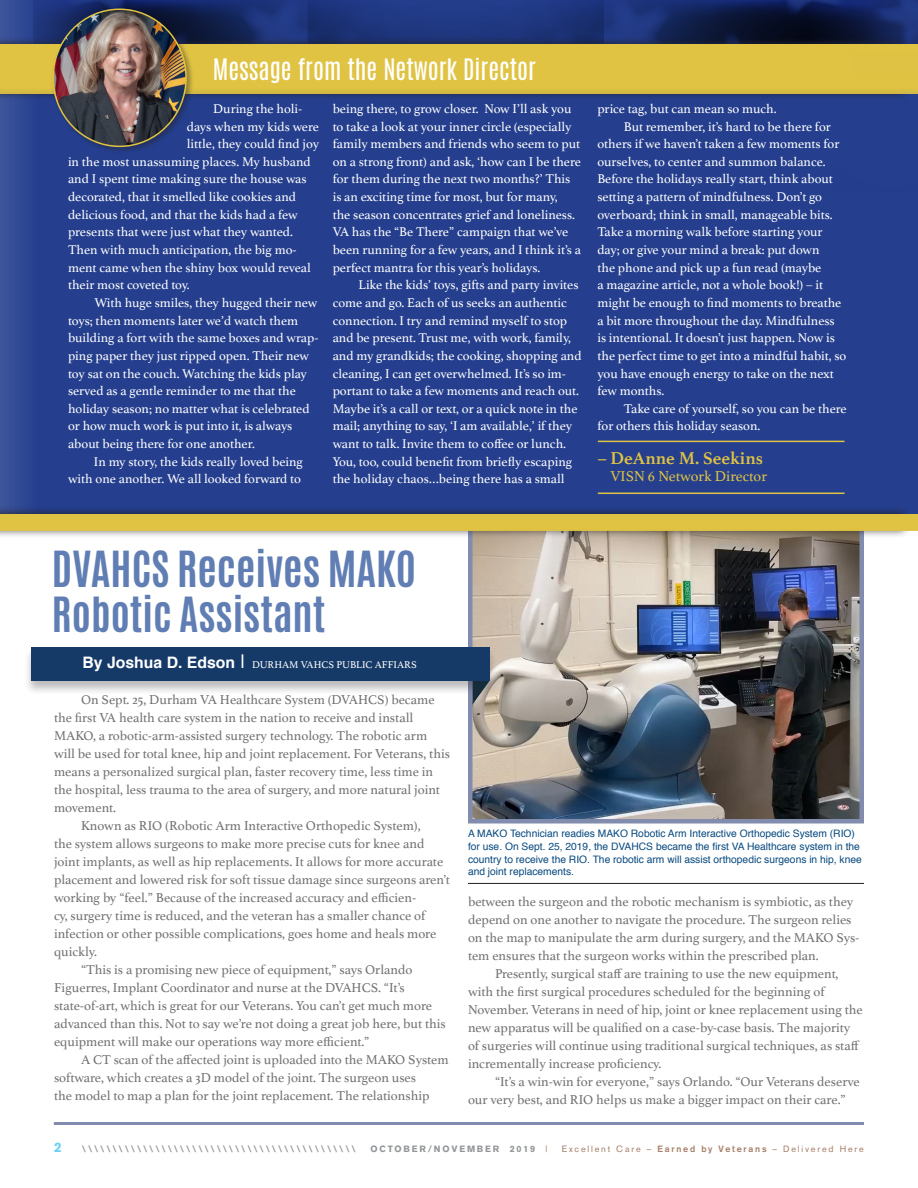
<style>
.page{position:relative;width:918px;height:1188px;background:#fff}
.page>*{position:absolute;margin:0;border:0;box-sizing:border-box;transform-origin:0 0}
.t1{font:700 41.55px "Antonio";color:#607eb4}
.t2{font:700 40.5px "Antonio";color:#607eb4}
.t3{font:24.75px "Antonio";color:#fff}
.Main_Paragraph_Syle{font:700 18px "Athelas";color:#e0c343}
.Main_Paragraph_Syle-2{font:15px "Athelas";color:#e0c343}
.Main_Paragraph_Syle-3{font:13.5px/18px "Athelas";color:#717171}
.t4{font:900 13.5px "Akzidenz Grotesk";color:#6bcff6}
.Main_Paragraph_Syle-4{font:13.2px/17.7px "Athelas";color:#fff}
.Byline_Style_1{font:10.35px "Athelas";color:#fff}
.t5{font:10.2px/12.9px "Helvetica";color:#08497f}
.t6{font:900 9px "Akzidenz Grotesk";letter-spacing:.2em;color:#939598}
.t7{font:9px "Akzidenz Grotesk";letter-spacing:.2em;color:#a77e68}
.s1{font-family:"Helvetica";font-weight:700;font-size:15.75px}
.s2{font-family:"Helvetica";font-size:18.9px}
.s3{font-weight:400;color:#a77e68}
.s4{font-weight:700}
</style>
<div class="page">
<img style="left:473px;top:538px;width:386px;height:281px">
<div style="left:468px;top:523px;width:396px;height:301px;border:4px solid #828caf"></div>
<div style="left:0;top:0;width:918px;height:523px;background:#253f8e"></div>
<div style="left:0;top:36px;width:911px;height:66px;background:#231f20;opacity:.75"></div>
<div style="left:0;top:44px;width:918px;height:50px;background:#e0c343"></div>
<div style="left:51px;top:7px;width:143px;height:148px;background:#231f20;opacity:.4"></div>
<img style="left:54px;top:9px;width:132px;height:137px">
<hr style="left:598px;top:493px;width:247px;height:1px;background:#e0c343">
<hr style="left:598px;top:441px;width:247px;height:1px;background:#e0c343">
<div style="left:24px;top:647px;width:474px;height:48px;background:#231f20;opacity:.3"></div>
<div style="left:31px;top:648px;width:459px;height:33px;background:#163a68"></div>
<hr style="left:54px;top:1122px;width:810px;height:3px;background:#828caf">
<div style="left:0;top:505px;width:911px;height:33px;background:#231f20;opacity:.75"></div>
<div style="left:0;top:514px;width:918px;height:17px;background:#e0c343"></div>
<hr style="left:468px;top:883px;width:396px;height:1px;background:#231f20">
<svg style="left:473px;top:681px;width:17px;height:23px"></svg>
<p class="t3" style="left:213px;top:51px;width:325px">Message from the Network Director</p>
<p class="Main_Paragraph_Syle-4" style="left:213px;top:99px;width:91px">During the holi-</p>
<p class="Main_Paragraph_Syle-4" style="left:187px;top:117px;width:134px">days when my kids were</p>
<p class="Main_Paragraph_Syle-4" style="left:187px;top:135px;width:134px">little, they could find joy</p>
<p class="Main_Paragraph_Syle-4" style="left:68px;top:152px;width:244px">in the most unassuming places. My husband</p>
<p class="Main_Paragraph_Syle-4" style="left:68px;top:170px;width:240px">and I spent time making sure the house was</p>
<p class="Main_Paragraph_Syle-4" style="left:68px;top:188px;width:230px">decorated, that it smelled like cookies and</p>
<p class="Main_Paragraph_Syle-4" style="left:68px;top:205px;width:231px">delicious food, and that the kids had a few</p>
<p class="Main_Paragraph_Syle-4" style="left:68px;top:223px;width:226px">presents that were just what they wanted.</p>
<p class="Main_Paragraph_Syle-4" style="left:68px;top:240px;width:230px">Then with much anticipation, the big mo-</p>
<p class="Main_Paragraph_Syle-4" style="left:68px;top:258px;width:244px">ment came when the shiny box would reveal</p>
<p class="Main_Paragraph_Syle-4" style="left:68px;top:276px;width:123px">their most coveted toy.</p>
<p class="Main_Paragraph_Syle-4" style="left:68px;top:293px;width:252px;text-indent:26px">With huge smiles, they hugged their new toys; then moments later we’d watch them building a fort with the same boxes and wrap&shy;ping paper they just ripped open. Their new toy sat on the couch. Watching the kids play served as a gentle reminder to me that the holiday season; no matter what is celebrated or how much work is put into it, is always about being there for one another.</p>
<p class="Main_Paragraph_Syle-4" style="left:68px;top:452px;width:236px;text-align:right">In my story, the kids really loved being with one another. We all looked forward to</p>
<p class="Main_Paragraph_Syle-4" style="left:333px;top:99px;width:250px">being there, to grow closer. Now I’ll ask you to take a look at your inner circle (especially family members and friends who seem to put on a strong front) and ask, ‘how can I be there for them during the next two months?’ This is an exciting time for most, but for many,<br>the season concentrates grief and loneliness.<br>VA has the “Be There” campaign that we’ve been running for a few years, and I think it’s a perfect mantra for this year’s holidays.</p>
<p class="Main_Paragraph_Syle-4" style="left:333px;top:276px;width:250px;text-indent:26px">Like the kids’ toys, gifts and party invites come and go. Each of us seeks an authentic connection. I try and remind myself to stop and be present. Trust me, with work, family, and my grandkids; the cooking, shopping and cleaning, I can get overwhelmed. It’s so im&shy;portant to take a few moments and reach out.<br>Maybe it’s a call or text, or a quick note in the mail; anything to say, ‘I am available,’ if they want to talk. Invite them to coffee or lunch.<br>You, too, could benefit from briefly escaping the holiday chaos…being there has a small</p>
<p class="Main_Paragraph_Syle-4" style="left:597px;top:99px;width:181px">price tag, but can mean so much.</p>
<p class="Main_Paragraph_Syle-4" style="left:597px;top:117px;width:250px;text-indent:26px">But remember, it’s hard to be there for others if we haven’t taken a few moments for ourselves, to center and summon balance.<br>Before the holidays really start, think about setting a pattern of mindfulness. Don’t go overboard; think in small, manageable bits.<br>Take a morning walk before starting your day; or give your mind a break: put down<br>the phone and pick up a fun read (maybe<br>a magazine article, not a whole book!) – it might be enough to find moments to breathe a bit more throughout the day. Mindfulness is intentional. It doesn’t just happen. Now is the perfect time to get into a mindful habit, so you have enough energy to take on the next few months.</p>
<p class="Main_Paragraph_Syle-4" style="left:597px;top:399px;width:251px;text-indent:26px">Take care of yourself, so you can be there for others this holiday season.</p>
<p class="Main_Paragraph_Syle" style="left:598px;top:443px;width:167px">– DeAnne M. Seekins</p>
<p class="Main_Paragraph_Syle-2" style="left:610px;top:464px;width:158px">VISN 6 Network Director</p>
<p class="t1" style="left:52px;top:538px;width:366px">DVAHCS Receives MAKO</p>
<p class="t2" style="left:52px;top:584px;width:275px">Robotic Assistant</p>
<p class="Byline_Style_1" style="left:83px;top:656px;width:336px"><span class="s1">By Joshua D. Edson</span> <span class="s2">|</span> DURHAM VAHCS PUBLIC AFFIARS</p>
<p class="Main_Paragraph_Syle-3" style="left:54px;top:690px;width:398px;text-indent:27px">On Sept. 25, Durham VA Healthcare System (DVAHCS) became the first VA health care system in the nation to receive and install MAKO, a robotic-arm-assisted surgery technology. The robotic arm will be used for total knee, hip and joint replacement. For Veterans, this means a personalized surgical plan, faster recovery time, less time in the hospital, less trauma to the area of surgery, and more natural joint movement.</p>
<p class="Main_Paragraph_Syle-3" style="left:54px;top:816px;width:397px;text-indent:27px">Known as RIO (Robotic Arm Interactive Orthopedic System),<br>the system allows surgeons to make more precise cuts for knee and joint implants, as well as hip replacements. It allows for more accurate placement and lowered risk for soft tissue damage since surgeons aren’t working by “feel.” Because of the increased accuracy and efficien-<br>cy, surgery time is reduced, and the veteran has a smaller chance of infection or other possible complications, goes home and heals more quickly.</p>
<p class="Main_Paragraph_Syle-3" style="left:54px;top:960px;width:393px;text-indent:27px">“This is a promising new piece of equipment,” says Orlando Figuerres, Implant Coordinator and nurse at the DVAHCS. “It’s state-of-art, which is great for our Veterans. You can’t get much more advanced than this. Not to say we’re not doing a great job here, but this equipment will make our operations way more efficient.”</p>
<p class="Main_Paragraph_Syle-3" style="left:54px;top:1050px;width:396px;text-indent:27px">A CT scan of the affected joint is uploaded into the MAKO System software, which creates a 3D model of the joint. The surgeon uses<br>the model to map a plan for the joint replacement. The relationship</p>
<p class="t5" style="left:468px;top:827px;width:395px">A MAKO Technician readies MAKO Robotic Arm Interactive Orthopedic System (RIO) for use. On Sept. 25, 2019, the DVAHCS became the first VA Healthcare system in the country to receive the RIO. The robotic arm will assist orthopedic surgeons in hip, knee and joint replacements.</p>
<p class="Main_Paragraph_Syle-3" style="left:468px;top:892px;width:393px">between the surgeon and the robotic mechanism is symbiotic, as they depend on one another to navigate the procedure. The surgeon relies on the map to manipulate the arm during surgery, and the MAKO Sys&shy;tem ensures that the surgeon works within the prescribed plan.</p>
<p class="Main_Paragraph_Syle-3" style="left:468px;top:964px;width:396px;text-indent:27px">Presently, surgical staff are training to use the new equipment, with the first surgical procedures scheduled for the beginning of November. Veterans in need of hip, joint or knee replacement using the new apparatus will be qualified on a case-by-case basis. The majority of surgeries will continue using traditional surgical techniques, as staff incrementally increase proficiency.</p>
<p class="Main_Paragraph_Syle-3" style="left:468px;top:1072px;width:393px;text-indent:27px">“It’s a win-win for everyone,” says Orlando. “Our Veterans deserve our very best, and RIO helps us make a bigger impact on their care.”</p>
<p class="t4" style="left:54px;top:1139px;width:9px">2</p>
<p class="t6" style="left:82px;top:1143px;width:276px">\\\\\\\\\\\\\\\\\\\\\\\\\\\\\\\\\\\\\\\\\\\\\</p>
<p class="t6" style="left:371px;top:1143px;width:179px">OCTOBER/NOVEMBER 2019 <span class="s3">|</span></p>
<p class="t7" style="left:562px;top:1143px;width:304px">Excellent Care – <span class="s4">Earned by Veterans</span> – Delivered Here</p>
</div>
